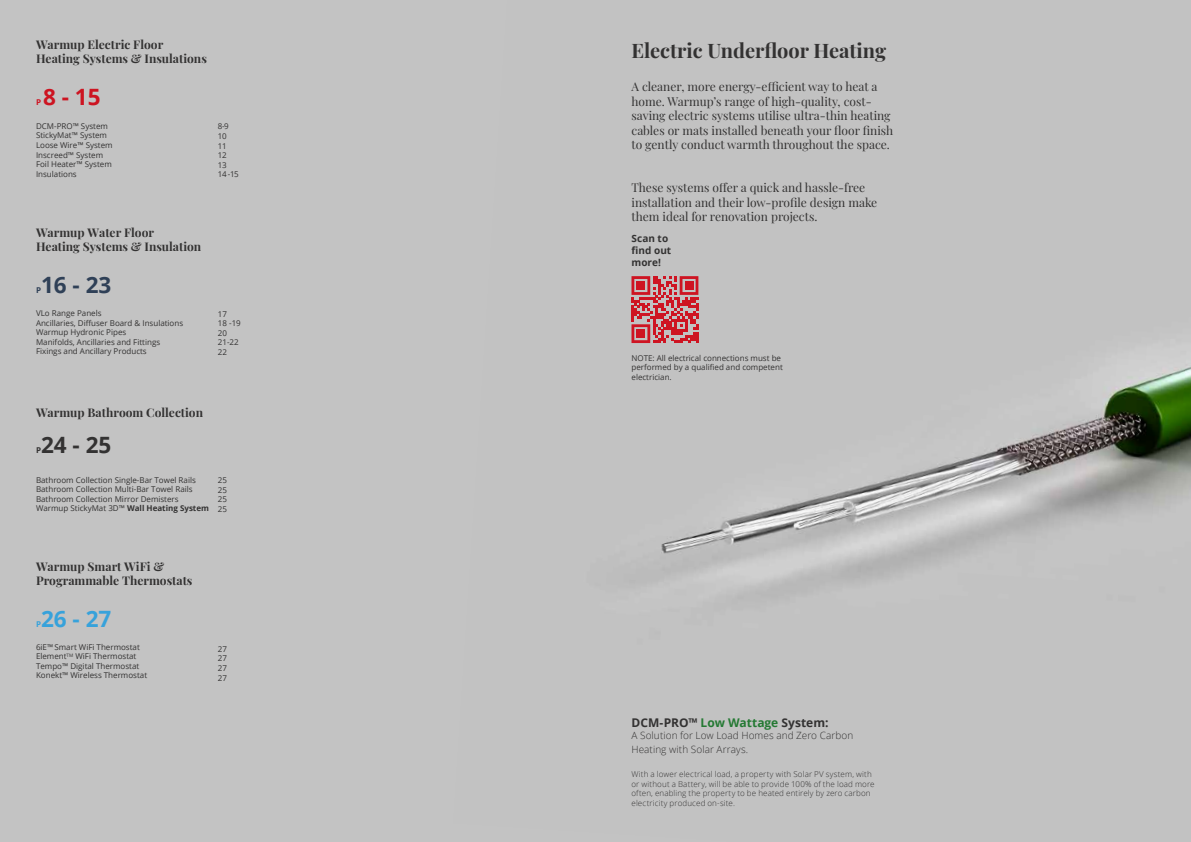
<style>
.page{position:relative;width:1191px;height:842px;background:#c3c3c3}
.page>*{position:absolute;margin:0;border:0;box-sizing:border-box;transform-origin:0 0}
.t1{font:700 22.5px "Open Sans";color:#2f4057}
.t2{font:700 22.5px "Open Sans";color:#333232}
.t3{font:700 22.5px "Open Sans";color:#37a2db}
.t4{font:700 22.5px "Open Sans";color:#cd1421}
.t5{font:700 20px "Playfair Display";color:#333232}
.t6{font:12px/14.4px "Playfair Display";color:#333232}
.t7{font:700 12px/14.4px "Playfair Display";color:#333232}
.t8{font:700 12px "Open Sans";color:#333232}
.t9{font:300 10px/14.4px "Open Sans";letter-spacing:.005em;color:#333232}
.t10{font:700 10px/12px "Open Sans";letter-spacing:.005em;color:#333232}
.t11{font:8px/9.6px "Open Sans";color:#333232}
.t12{font:300 8px/9.6px "Open Sans";letter-spacing:.015em;color:#333232}
.t13{font:8px/9.6px "Open Sans";letter-spacing:-.05em;color:#333232}
.t14{font:700 8px "Open Sans";color:#ce1422}
.t15{font:700 8px "Open Sans";color:#2f4057}
.t16{font:700 8px "Open Sans";color:#333232}
.t17{font:700 8px "Open Sans";color:#37a2db}
.s1{font-weight:700}
.s2{color:#247933}
</style>
<div class="page">
<img style="left:630px;top:276px;width:561px;height:323px">
<svg style="left:631px;top:276px;width:67px;height:67px"></svg>
<div style="left:637px;top:281px;width:8px;height:8px;background:#ce1422"></div>
<div style="left:685px;top:281px;width:8px;height:8px;background:#ce1422"></div>
<div style="left:637px;top:330px;width:8px;height:8px;background:#ce1422"></div>
<h3 class="t7" style="left:36px;top:36px;width:172px">Warmup Electric Floor<br>Heating Systems &amp; Insulations</h3>
<p class="t14" style="left:36px;top:96px;width:7px">P</p>
<h1 class="t4" style="left:43px;top:81px;width:59px">8 - 15</h1>
<p class="t11" style="left:36px;top:121px;width:78px">DCM-PRO™ System<br>StickyMat™ System<br>Loose Wire™ System<br>Inscreed™ System<br>Foil Heater™ System<br>Insulations</p>
<p class="t13" style="left:218px;top:121px;width:22px">8-9<br>10<br>11<br>12<br>13<br>14 -15</p>
<h3 class="t7" style="left:36px;top:224px;width:167px">Warmup Water Floor<br>Heating Systems &amp; Insulation</h3>
<p class="t15" style="left:36px;top:284px;width:7px">P</p>
<h1 class="t1" style="left:41px;top:269px;width:72px">16 - 23</h1>
<p class="t11" style="left:36px;top:308px;width:149px">VLo Range Panels<br>Ancillaries, Diffuser Board &amp; Insulations<br>Warmup Hydronic Pipes<br>Manifolds, Ancillaries and Fittings<br>Fixings and Ancillary Products</p>
<p class="t11" style="left:218px;top:309px;width:24px">17<br>18 -19<br>20<br>21-22<br>22</p>
<h3 class="t7" style="left:36px;top:404px;width:169px">Warmup Bathroom Collection</h3>
<p class="t16" style="left:36px;top:444px;width:7px">P</p>
<h1 class="t2" style="left:41px;top:429px;width:72px">24 - 25</h1>
<p class="t11" style="left:36px;top:475px;width:174px">Bathroom Collection Single-Bar Towel Rails Bathroom Collection Multi-Bar Towel Rails Bathroom Collection Mirror Demisters Warmup StickyMat 3D™ <span class="s1">Wall Heating System</span></p>
<p class="t11" style="left:218px;top:475px;width:11px;text-align:justify">25<br>25<br>25<br>25</p>
<h3 class="t7" style="left:36px;top:558px;width:158px">Warmup Smart WiFi &amp;<br>Programmable Thermostats</h3>
<p class="t17" style="left:36px;top:618px;width:7px">P</p>
<h1 class="t3" style="left:41px;top:602px;width:72px">26 - 27</h1>
<p class="t11" style="left:36px;top:642px;width:113px">6iE™Smart WiFi Thermostat<br>Element<sup>TM</sup> WiFi Thermostat<br>Tempo™ Digital Thermostat<br>Konekt™ Wireless Thermostat</p>
<p class="t11" style="left:218px;top:644px;width:11px;text-align:justify">27<br>27<br>27<br>27</p>
<h2 class="t5" style="left:631px;top:34px;width:256px">Electric Underfloor Heating</h2>
<p class="t6" style="left:631px;top:79px;width:263px">A cleaner, more energy-efficient way to heat a home. Warmup’s range of high-quality, cost&shy;saving electric systems utilise ultra-thin heating cables or mats installed beneath your floor finish to gently conduct warmth throughout the space.</p>
<h3 class="t6" style="left:631px;top:180px;width:247px">These systems offer a quick and hassle-free installation and their low-profile design make them ideal for renovation projects.</h3>
<p class="t10" style="left:631px;top:232px;width:41px">Scan to find out more!</p>
<p class="t11" style="left:631px;top:353px;width:153px">NOTE: All electrical connections must be performed by a qualified and competent electrician.</p>
<h3 class="t8" style="left:631px;top:714px;width:198px">DCM-PRO™ <span class="s2">Low Wattage</span> System:</h3>
<p class="t9" style="left:631px;top:728px;width:223px">A Solution for Low Load Homes and Zero Carbon<br>Heating with Solar Arrays.</p>
<p class="t12" style="left:631px;top:769px;width:245px">With a lower electrical load, a property with Solar PV system, with or without a Battery, will be able to provide 100% of the load more often, enabling the property to be heated entirely by zero carbon electricity produced on-site.</p>
</div>
